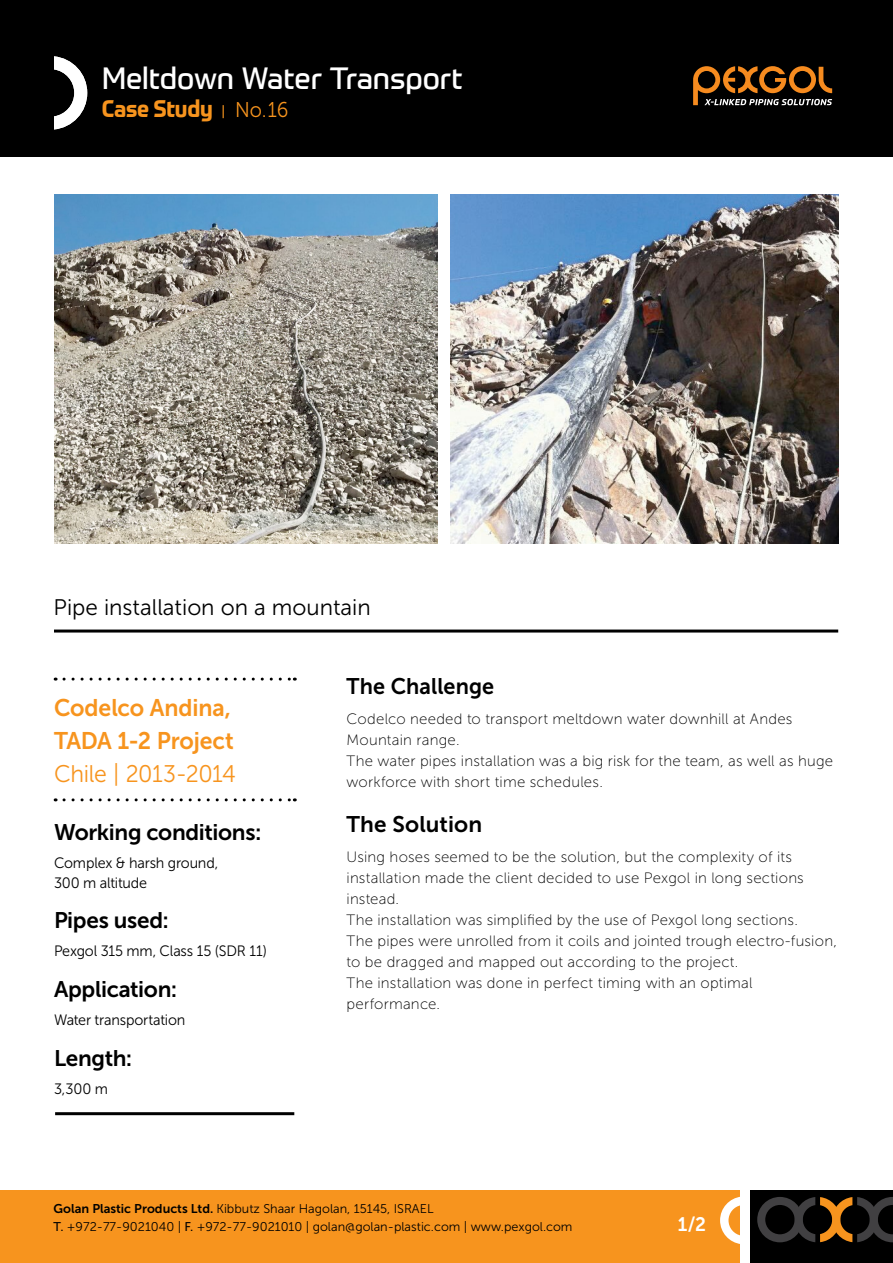
<style>
.page{position:relative;width:893px;height:1263px;background:#fff}
.page>*{position:absolute;margin:0;border:0;box-sizing:border-box;transform-origin:0 0}
.t1{font:30px "Prometo";letter-spacing:-.005em;color:#fff}
.t2{font:24px/33px "Museo Sans 700";letter-spacing:-.005em;color:#f7941e;scale:.96 1}
.t3{font:24px "Museo Sans 300";letter-spacing:-.02em;color:#f7941e;scale:.96 1}
.t4{font:700 23.4px "Prometo";letter-spacing:-.01em;color:#f7941e;scale:.92 1}
.t5{font:22.5px "Museo Sans 700";letter-spacing:-.01em;color:#000}
.t6{font:22.5px "Museo Sans 300";color:#000}
.t7{font:22.5px "Museo Sans 700";letter-spacing:-.01em;color:#000;scale:.96 1}
.t8{font:21.3px "Museo Sans 300";color:#f7941e;scale:.92 1}
.t9{font:19.5px "Museo Sans 700";color:#fff;scale:.96 1}
.t10{font:15px/21px "Museo Sans 100";letter-spacing:.015em;color:#000}
.t11{font:15px/19.5px "Museo Sans 300";letter-spacing:-.01em;color:#000;scale:.96 1}
.t12{font:13.8px "Museo Sans 300";color:#f7941e;scale:1.35 1}
.t13{font:12.6px/18.3px "Museo Sans 300";color:#000}
.s1{font-family:"Museo Sans 700"}
.s2{font-family:"Museo Sans 500"}
</style>
<div class="page">
<div style="left:0;top:1190px;width:740px;height:73px;background:#f7941e"></div>
<svg style="left:720px;top:1196px;width:20px;height:48px"></svg>
<div style="left:750px;top:1190px;width:143px;height:73px;background:#000"></div>
<svg style="left:757px;top:1197px;width:136px;height:45px"></svg>
<div style="left:0;top:0;width:893px;height:156px;background:#000"></div>
<svg style="left:54px;top:56px;width:33px;height:73px"></svg>
<svg style="left:693px;top:66px;width:139px;height:39px"></svg>
<hr style="left:54px;top:629px;width:784px;height:3px;background:#000">
<img style="left:451px;top:195px;width:387px;height:348px">
<img style="left:54px;top:195px;width:384px;height:348px">
<hr style="left:55px;top:1112px;width:239px;height:3px;background:#000">
<svg style="left:64px;top:798px;width:231px;height:3px"></svg>
<svg style="left:64px;top:678px;width:231px;height:3px"></svg>
<h1 class="t1" style="left:102px;top:60px;width:362px">Meltdown Water Transport</h1>
<h3 class="t4" style="left:102px;top:94px;width:122px">Case Study</h3>
<p class="t12" style="left:221px;top:104px;width:5px">|</p>
<h3 class="t8" style="left:235px;top:98px;width:59px">No.16</h3>
<h3 class="t6" style="left:54px;top:595px;width:319px">Pipe installation on a mountain</h3>
<h2 class="t2" style="left:54px;top:691px;width:189px">Codelco Andina,<br>TADA 1-2 Project</h2>
<h2 class="t3" style="left:54px;top:761px;width:191px">Chile | 2013-2014</h2>
<h3 class="t5" style="left:54px;top:820px;width:209px">Working conditions:</h3>
<p class="t11" style="left:54px;top:853px;width:173px">Complex &amp; harsh ground,<br>300 m altitude</p>
<h3 class="t5" style="left:54px;top:908px;width:117px">Pipes used:</h3>
<p class="t11" style="left:54px;top:941px;width:223px">Pexgol 315 mm, Class 15 (SDR 11(</p>
<h3 class="t5" style="left:54px;top:977px;width:125px">Application:</h3>
<p class="t11" style="left:54px;top:1010px;width:138px">Water transportation</p>
<h3 class="t5" style="left:54px;top:1045px;width:80px">Length:</h3>
<p class="t11" style="left:54px;top:1079px;width:58px">3,300 m</p>
<h3 class="t7" style="left:347px;top:674px;width:155px">The Challenge</h3>
<p class="t10" style="left:347px;top:708px;width:488px">Codelco needed to transport meltdown water downhill at Andes Mountain range.<br>The water pipes installation was a big risk for the team, as well as huge workforce with short time schedules.</p>
<h3 class="t5" style="left:347px;top:812px;width:137px">The Solution</h3>
<p class="t10" style="left:347px;top:846px;width:492px">Using hoses seemed to be the solution, but the complexity of its installation made the client decided to use Pexgol in long sections instead.<br>The installation was simplified by the use of Pexgol long sections.<br>The pipes were unrolled from it coils and jointed trough electro-fusion, to be dragged and mapped out according to the project.<br>The installation was done in perfect timing with an optimal performance.</p>
<p class="t13" style="left:54px;top:1199px;width:520px"><span class="s1">Golan Plastic Products Ltd.</span> Kibbutz Shaar Hagolan, 15145, ISRAEL<br><span class="s2">.T</span> +972-77-9021040 | <span class="s2">.F</span> +972-77-9021010 | golan@golan-plastic.com | www.pexgol.com</p>
<h3 class="t9" style="left:678px;top:1213px;width:31px">1/2</h3>
</div>
